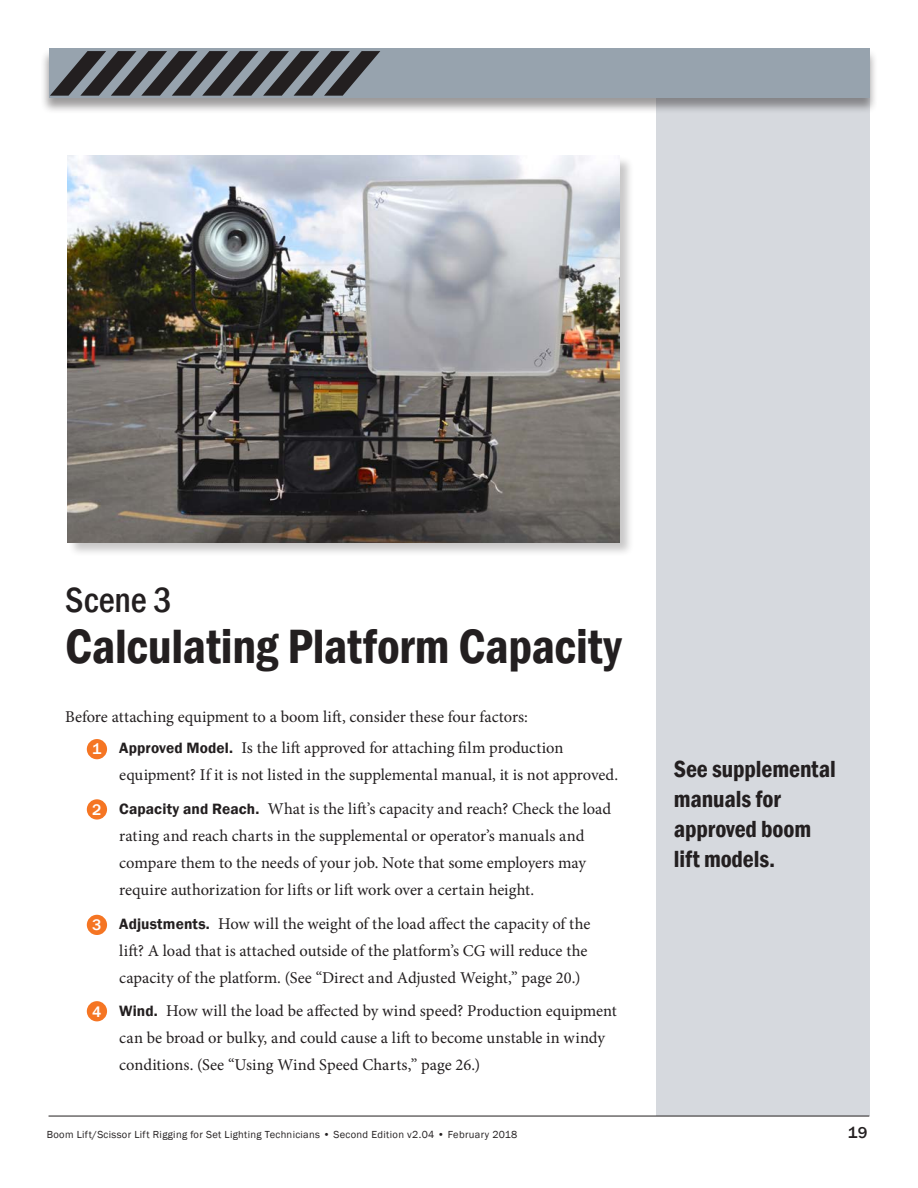
<style>
.page{position:relative;width:918px;height:1188px;background:#fff}
.page>*{position:absolute;margin:0;border:0;box-sizing:border-box;transform-origin:0 0}
.scene_title_first_li{font:600 condensed 49.5px "Franklin Gothic";letter-spacing:-.01em;color:#231f20}
.scene_number{font:500 condensed 36px "Franklin Gothic";letter-spacing:-.005em;color:#231f20}
.sidebar__odd_page{font:600 condensed 24px/30px "Franklin Gothic";letter-spacing:-.005em;color:#231f20}
.indented_number_body{font:16.5px/27px "Minion Pro";color:#231f20}
.body_before_bullets{font:16.5px "Minion Pro";color:#231f20}
.t1{font:500 16.5px "Franklin Gothic";color:#231f20}
.t2{font:500 15.75px "Franklin Gothic";color:#fff}
.t3{font:10.5px "Franklin Gothic";letter-spacing:.03em;color:#231f20}
.s1{font-family:"Franklin Gothic";font-weight:600;font-size:15.3px}
</style>
<div class="page">
<div style="left:656px;top:50px;width:213px;height:1066px;background:#d6d9de"></div>
<div style="left:40px;top:48px;width:838px;height:66px;background:#231f20;opacity:.45"></div>
<div style="left:49px;top:49px;width:821px;height:49px;background:#97a3ae"></div>
<svg style="left:50px;top:51px;width:330px;height:45px"></svg>
<hr style="left:49px;top:1116px;width:820px;height:1px;background:#231f20">
<div style="left:67px;top:155px;width:567px;height:402px;background:#231f20;opacity:.25"></div>
<img style="left:68px;top:156px;width:551px;height:386px">
<div style="left:87px;top:799px;width:20px;height:21px;background:#f57523;border-radius:50%"></div>
<div style="left:87px;top:915px;width:20px;height:20px;background:#f57523;border-radius:50%"></div>
<div style="left:87px;top:1001px;width:20px;height:20px;background:#f57523;border-radius:50%"></div>
<div style="left:87px;top:739px;width:20px;height:20px;background:#f57523;border-radius:50%"></div>
<p class="scene_number" style="left:65px;top:576px;width:108px">Scene 3</p>
<p class="scene_title_first_li" style="left:65px;top:613px;width:558px">Calculating Platform Capacity</p>
<p class="body_before_bullets" style="left:65px;top:705px;width:464px">Before attaching equipment to a boom lift, consider these four factors:</p>
<p class="indented_number_body" style="left:119px;top:734px;width:500px;text-indent:-27px">1. <span class="s1">Approved Model.</span> Is the lift approved for attaching film production equipment? If it is not listed in the supplemental manual, it is not approved.</p>
<p class="indented_number_body" style="left:119px;top:795px;width:493px;text-indent:-27px">2. <span class="s1">Capacity and Reach.</span> What is the lift’s capacity and reach? Check the load rating and reach charts in the supplemental or operator’s manuals and compare them to the needs of your job. Note that some employers may require authorization for lifts or lift work over a certain height.</p>
<p class="indented_number_body" style="left:119px;top:910px;width:473px;text-indent:-27px">3. <span class="s1">Adjustments.</span> How will the weight of the load affect the capacity of the lift? A load that is attached outside of the platform’s CG will reduce the capacity of the platform. (See “Direct and Adjusted Weight,” page 20.)</p>
<p class="indented_number_body" style="left:119px;top:998px;width:499px;text-indent:-27px">4. <span class="s1">Wind.</span> How will the load be affected by wind speed? Production equipment can be broad or bulky, and could cause a lift to become unstable in windy conditions. (See “Using Wind Speed Charts,” page 26.)</p>
<p class="t2" style="left:92px;top:740px;width:11px">1</p>
<p class="t2" style="left:92px;top:800px;width:11px">2</p>
<p class="t2" style="left:92px;top:915px;width:11px">3</p>
<p class="t2" style="left:92px;top:1002px;width:11px">4</p>
<p class="sidebar__odd_page" style="left:674px;top:754px;width:163px">See supplemental manuals for approved boom lift models.</p>
<p class="t3" style="left:47px;top:1128px;width:472px">Boom Lift/Scissor Lift Rigging for Set Lighting Technicians • Second Edition v2.04 • February 2018</p>
<p class="t1" style="left:848px;top:1122px;width:21px">19</p>
</div>
